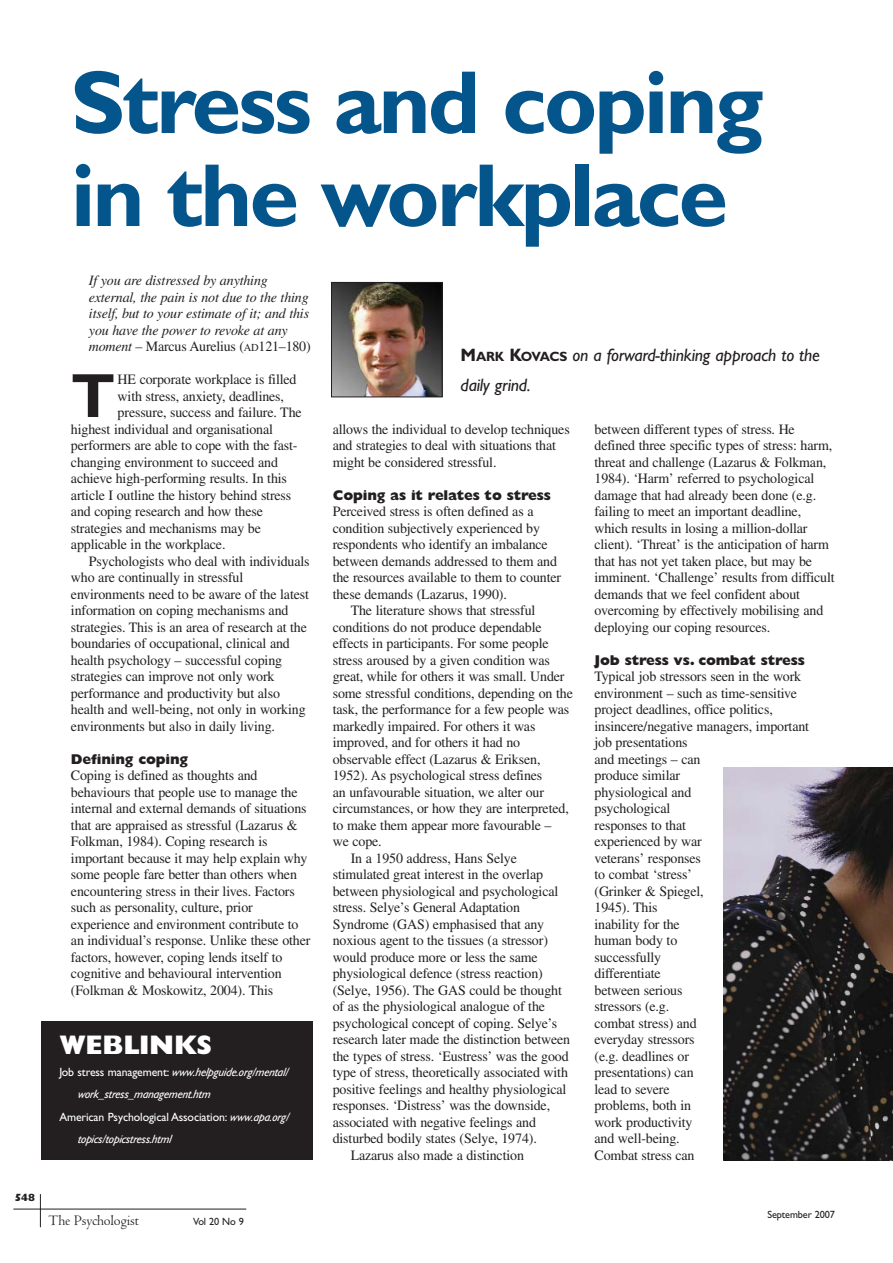
<style>
.page{position:relative;width:893px;height:1263px;background:#fff}
.page>*{position:absolute;margin:0;border:0;box-sizing:border-box;transform-origin:0 0}
.t1{font:700 90px/93px "Gill Sans Std";letter-spacing:-.035em;color:#03558b}
.t2{font:700 62.55px "Gill Sans Std";color:#231f20}
.t3{font:800 27px "Gill Sans Std";letter-spacing:-.005em;color:#fff}
.t4{font:italic 18px/30px "Gill Sans Std";letter-spacing:-.01em;color:#231f20}
.t5{font:15px "Centaur MT Std";letter-spacing:-.01em;color:#231f20}
.t6{font:14.25px/16.5px "Times LT Std";letter-spacing:-.01em;color:#231f20}
.t7{font:italic 14.25px/16.5px "Times LT Std";letter-spacing:-.01em;color:#231f20}
.t8{font:800 14.25px "Gill Sans Std";letter-spacing:-.015em;color:#231f20}
.t9{font:italic 12px "Gill Sans Std";letter-spacing:-.01em;color:#fff}
.t10{font:12px "Gill Sans Std";letter-spacing:-.01em;color:#fff}
.t11{font:10.5px "Gill Sans Std";letter-spacing:-.01em;color:#231f20}
.t12{font:800 10.5px "Gill Sans Std";color:#231f20}
.s1{font-style:normal}
.s2{font-style:normal;font-size:10.65px}
.s3{font-weight:700;font-style:normal}
.s4{font-weight:700;font-style:normal;font-size:13.5px}
.s5{font-style:italic}
</style>
<div class="page">
<hr style="left:13px;top:1209px;width:233px;height:1px;background:#231f20">
<hr style="left:40px;top:1194px;width:1px;height:33px;background:#231f20">
<img style="left:333px;top:284px;width:107px;height:111px">
<div style="left:331px;top:282px;width:111px;height:115px;border:1px solid #231f20"></div>
<div style="left:41px;top:1022px;width:272px;height:138px;background:#231f20"></div>
<img style="left:723px;top:767px;width:170px;height:393px">
<p class="t12" style="left:14px;top:1194px;width:22px">548</p>
<h1 class="t1" style="left:71px;top:65px;width:694px">Stress and coping in the workplace</h1>
<p class="t7" style="left:89px;top:273px;width:223px">If you are distressed by anything external, the pain is not due to the thing itself, but to your estimate of it; and this you have the power to revoke at any moment – <span class="s1">Marcus Aurelius (</span><span class="s2">AD</span><span class="s1">121–180)</span></p>
<h2 class="t2" style="left:71px;top:372px;width:46px">T</h2>
<p class="t6" style="left:118px;top:372px;width:180px">HE corporate workplace is filled</p>
<p class="t4" style="left:460px;top:342px;width:361px"><span class="s3">M</span><span class="s4">ARK</span> <span class="s3">K</span><span class="s4">OVACS</span> on a forward-thinking approach to the daily grind.</p>
<p class="t6" style="left:118px;top:389px;width:168px">with stress, anxiety, deadlines,</p>
<p class="t6" style="left:118px;top:405px;width:186px">pressure, success and failure. The</p>
<p class="t6" style="left:71px;top:422px;width:204px">highest individual and organisational</p>
<p class="t6" style="left:71px;top:438px;width:228px">performers are able to cope with the fast-</p>
<p class="t6" style="left:71px;top:455px;width:209px">changing environment to succeed and</p>
<p class="t6" style="left:71px;top:471px;width:218px">achieve high-performing results. In this</p>
<p class="t6" style="left:71px;top:488px;width:222px">article I outline the history behind stress</p>
<p class="t6" style="left:71px;top:504px;width:193px">and coping research and how these</p>
<p class="t6" style="left:71px;top:521px;width:191px">strategies and mechanisms may be</p>
<p class="t6" style="left:71px;top:537px;width:156px">applicable in the workplace.</p>
<p class="t6" style="left:89px;top:554px;width:222px">Psychologists who deal with individuals</p>
<p class="t6" style="left:71px;top:570px;width:174px">who are continually in stressful</p>
<p class="t6" style="left:71px;top:587px;width:240px">environments need to be aware of the latest</p>
<p class="t6" style="left:71px;top:603px;width:219px">information on coping mechanisms and</p>
<p class="t6" style="left:71px;top:620px;width:238px">strategies. This is an area of research at the</p>
<p class="t6" style="left:71px;top:636px;width:220px">boundaries of occupational, clinical and</p>
<p class="t6" style="left:71px;top:653px;width:213px">health psychology – successful coping</p>
<p class="t6" style="left:71px;top:669px;width:205px">strategies can improve not only work</p>
<p class="t6" style="left:71px;top:686px;width:211px">performance and productivity but also</p>
<p class="t6" style="left:71px;top:702px;width:236px">health and well-being, not only in working</p>
<p class="t6" style="left:71px;top:719px;width:206px">environments but also in daily living.</p>
<p class="t8" style="left:71px;top:753px;width:119px">Defining coping</p>
<p class="t6" style="left:71px;top:768px;width:241px">Coping is defined as thoughts and behaviours that people use to manage the internal and external demands of situations that are appraised as stressful (Lazarus &amp; Folkman, 1984). Coping research is important because it may help explain why some people fare better than others when encountering stress in their lives. Factors such as personality, culture, prior experience and environment contribute to an individual’s response. Unlike these other factors, however, coping lends itself to cognitive and behavioural intervention (Folkman &amp; Moskowitz, 2004). This</p>
<p class="t6" style="left:333px;top:422px;width:238px">allows the individual to develop techniques and strategies to deal with situations that might be considered stressful.</p>
<p class="t8" style="left:333px;top:489px;width:220px">Coping as it relates to stress</p>
<p class="t6" style="left:333px;top:504px;width:202px">Perceived stress is often defined as a</p>
<p class="t6" style="left:333px;top:521px;width:209px">condition subjectively experienced by</p>
<p class="t6" style="left:333px;top:537px;width:217px">respondents who identify an imbalance</p>
<p class="t6" style="left:333px;top:554px;width:226px">between demands addressed to them and</p>
<p class="t6" style="left:333px;top:570px;width:230px">the resources available to them to counter</p>
<p class="t6" style="left:333px;top:587px;width:176px">these demands (Lazarus, 1990).</p>
<p class="t6" style="left:351px;top:603px;width:186px">The literature shows that stressful</p>
<p class="t6" style="left:333px;top:620px;width:211px">conditions do not produce dependable</p>
<p class="t6" style="left:333px;top:636px;width:217px">effects in participants. For some people</p>
<p class="t6" style="left:333px;top:653px;width:219px">stress aroused by a given condition was</p>
<p class="t6" style="left:333px;top:669px;width:233px">great, while for others it was small. Under</p>
<p class="t6" style="left:333px;top:686px;width:242px">some stressful conditions, depending on the</p>
<p class="t6" style="left:333px;top:702px;width:238px">task, the performance for a few people was</p>
<p class="t6" style="left:333px;top:719px;width:204px">markedly impaired. For others it was</p>
<p class="t6" style="left:333px;top:735px;width:189px">improved, and for others it had no</p>
<p class="t6" style="left:333px;top:752px;width:209px">observable effect (Lazarus &amp; Eriksen,</p>
<p class="t6" style="left:333px;top:768px;width:211px">1952). As psychological stress defines</p>
<p class="t6" style="left:333px;top:785px;width:213px">an unfavourable situation, we alter our</p>
<p class="t6" style="left:333px;top:801px;width:238px">circumstances, or how they are interpreted,</p>
<p class="t6" style="left:333px;top:818px;width:220px">to make them appear more favourable –</p>
<p class="t6" style="left:333px;top:834px;width:50px">we cope.</p>
<p class="t6" style="left:351px;top:851px;width:168px">In a 1950 address, Hans Selye</p>
<p class="t6" style="left:333px;top:867px;width:212px">stimulated great interest in the overlap</p>
<p class="t6" style="left:333px;top:884px;width:227px">between physiological and psychological</p>
<p class="t6" style="left:333px;top:900px;width:189px">stress. Selye’s General Adaptation</p>
<p class="t6" style="left:333px;top:917px;width:213px">Syndrome (GAS) emphasised that any</p>
<p class="t6" style="left:333px;top:933px;width:217px">noxious agent to the tissues (a stressor)</p>
<p class="t6" style="left:333px;top:950px;width:207px">would produce more or less the same</p>
<p class="t6" style="left:333px;top:966px;width:212px">physiological defence (stress reaction)</p>
<p class="t6" style="left:333px;top:983px;width:231px">(Selye, 1956). The GAS could be thought</p>
<p class="t6" style="left:333px;top:999px;width:214px">of as the physiological analogue of the</p>
<p class="t6" style="left:333px;top:1016px;width:226px">psychological concept of coping. Selye’s</p>
<p class="t6" style="left:333px;top:1032px;width:239px">research later made the distinction between</p>
<p class="t6" style="left:333px;top:1049px;width:237px">the types of stress. ‘Eustress’ was the good</p>
<p class="t6" style="left:333px;top:1065px;width:237px">type of stress, theoretically associated with</p>
<p class="t6" style="left:333px;top:1082px;width:235px">positive feelings and healthy physiological</p>
<p class="t6" style="left:333px;top:1098px;width:219px">responses. ‘Distress’ was the downside,</p>
<p class="t6" style="left:333px;top:1115px;width:205px">associated with negative feelings and</p>
<p class="t6" style="left:333px;top:1131px;width:206px">disturbed bodily states (Selye, 1974).</p>
<p class="t6" style="left:351px;top:1148px;width:175px">Lazarus also made a distinction</p>
<p class="t6" style="left:594px;top:422px;width:242px">between different types of stress. He defined three specific types of stress: harm, threat and challenge (Lazarus &amp; Folkman, 1984). ‘Harm’ referred to psychological damage that had already been done (e.g. failing to meet an important deadline, which results in losing a million-dollar client). ‘Threat’ is the anticipation of harm that has not yet taken place, but may be imminent. ‘Challenge’ results from difficult demands that we feel confident about overcoming by effectively mobilising and deploying our coping resources.</p>
<p class="t8" style="left:594px;top:654px;width:212px">Job stress vs. combat stress</p>
<p class="t6" style="left:594px;top:669px;width:216px">Typical job stressors seen in the work environment – such as time-sensitive project deadlines, office politics, insincere/negative managers, important job presentations<br>and meetings – can<br>produce similar<br>physiological and<br>psychological<br>responses to that<br>experienced by war<br>veterans’ responses<br>to combat ‘stress’<br>(Grinker &amp; Spiegel,<br>1945). This<br>inability for the<br>human body to<br>successfully<br>differentiate<br>between serious<br>stressors (e.g.<br>combat stress) and<br>everyday stressors<br>(e.g. deadlines or<br>presentations) can<br>lead to severe<br>problems, both in<br>work productivity<br>and well-being.<br>Combat stress can</p>
<h3 class="t3" style="left:59px;top:1034px;width:154px">WEBLINKS</h3>
<p class="t9" style="left:59px;top:1067px;width:230px"><span class="s1">Job stress management:</span> www.helpguide.org/mental/</p>
<p class="t9" style="left:77px;top:1090px;width:137px">work_stress_management.htm</p>
<p class="t10" style="left:59px;top:1112px;width:231px">American Psychological Association: <span class="s5">www.apa.org/</span></p>
<p class="t9" style="left:77px;top:1134px;width:95px">topics/topicstress.html</p>
<p class="t5" style="left:48px;top:1215px;width:92px">The Psychologist</p>
<p class="t11" style="left:193px;top:1218px;width:52px">Vol 20 No 9</p>
<p class="t11" style="left:767px;top:1210px;width:69px">September 2007</p>
</div>
